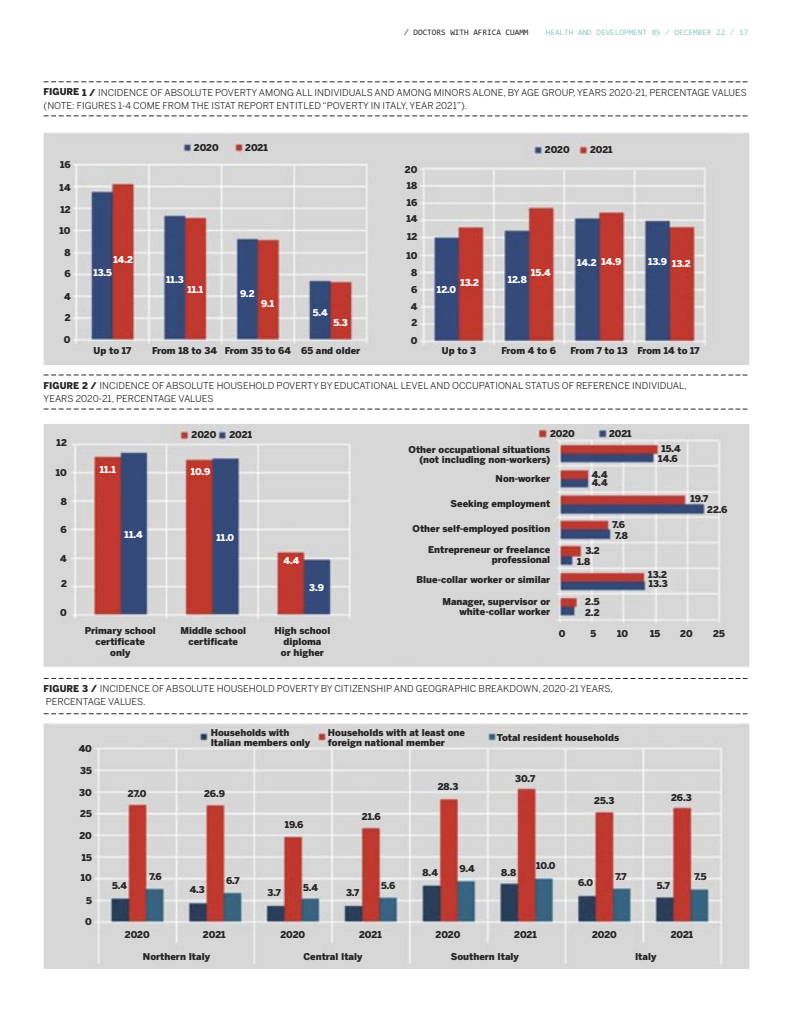
<style>
.page{position:relative;width:798px;height:1028px;background:#fff}
.page>*{position:absolute;margin:0;border:0;box-sizing:border-box;transform-origin:0 0}
.t1{font:900 9.38px/10px "Benton Sans";color:#272526;text-align:right}
.t2{font:9.38px "Benton Sans";color:#272526}
.t3{font:900 9.38px "Benton Sans";color:#fff}
.t4{font:8.38px "Consolas";color:#91cac0}
.t5{font:8.38px "Consolas";color:#272526}
.s1{font-weight:900}
</style>
<div class="page">
<svg style="left:44px;top:81px;width:703px;height:2px"></svg>
<svg style="left:44px;top:115px;width:703px;height:2px"></svg>
<img style="left:44px;top:132px;width:705px;height:233px">
<svg style="left:44px;top:375px;width:703px;height:1px"></svg>
<svg style="left:44px;top:409px;width:703px;height:1px"></svg>
<img style="left:44px;top:424px;width:705px;height:243px">
<svg style="left:44px;top:678px;width:703px;height:1px"></svg>
<svg style="left:44px;top:713px;width:703px;height:1px"></svg>
<img style="left:44px;top:723px;width:705px;height:246px">
<p class="t5" style="left:404px;top:28px;width:126px">⁄ DOCTORS WITH AFRICA CUAMM</p>
<p class="t4" style="left:545px;top:28px;width:204px">HEALTH AND DEVELOPMENT 85 ⁄ DECEMBER 22 ⁄ 17</p>
<p class="t2" style="left:44px;top:89px;width:704px"><span class="s1">FIGURE 1 /</span> INCIDENCE OF ABSOLUTE POVERTY AMONG ALL INDIVIDUALS AND AMONG MINORS ALONE, BY AGE GROUP, YEARS 2020-21, PERCENTAGE VALUES</p>
<p class="t2" style="left:44px;top:102px;width:425px">(NOTE: FIGURES 1-4 COME FROM THE ISTAT REPORT ENTITLED “POVERTY IN ITALY, YEAR 2021”).</p>
<p class="t1" style="left:194px;top:143px;width:26px">2020</p>
<p class="t1" style="left:245px;top:143px;width:24px">2021</p>
<p class="t1" style="left:544px;top:145px;width:26px">2020</p>
<p class="t1" style="left:590px;top:145px;width:24px">2021</p>
<p class="t1" style="left:60px;top:161px;width:12px">16</p>
<p class="t1" style="left:405px;top:165px;width:14px">20</p>
<p class="t1" style="left:60px;top:183px;width:12px">14</p>
<p class="t1" style="left:407px;top:182px;width:12px">18</p>
<p class="t1" style="left:60px;top:205px;width:12px">12</p>
<p class="t1" style="left:406px;top:198px;width:12px">16</p>
<p class="t1" style="left:406px;top:215px;width:12px">14</p>
<p class="t1" style="left:60px;top:226px;width:12px">10</p>
<p class="t1" style="left:407px;top:232px;width:12px">12</p>
<p class="t1" style="left:65px;top:248px;width:8px">8</p>
<p class="t3" style="left:113px;top:256px;width:21px">14.2</p>
<p class="t1" style="left:64px;top:269px;width:8px">6</p>
<p class="t3" style="left:93px;top:268px;width:20px">13.5</p>
<p class="t3" style="left:166px;top:276px;width:19px">11.3</p>
<p class="t1" style="left:64px;top:292px;width:8px">4</p>
<p class="t3" style="left:187px;top:286px;width:17px">11.1</p>
<p class="t3" style="left:240px;top:290px;width:16px">9.2</p>
<p class="t3" style="left:261px;top:300px;width:15px">9.1</p>
<p class="t1" style="left:65px;top:314px;width:7px">2</p>
<p class="t3" style="left:312px;top:309px;width:17px">5.4</p>
<p class="t3" style="left:333px;top:319px;width:16px">5.3</p>
<p class="t1" style="left:406px;top:251px;width:12px">10</p>
<p class="t1" style="left:411px;top:268px;width:8px">8</p>
<p class="t1" style="left:411px;top:286px;width:8px">6</p>
<p class="t1" style="left:410px;top:302px;width:8px">4</p>
<p class="t1" style="left:411px;top:319px;width:7px">2</p>
<p class="t3" style="left:460px;top:279px;width:20px">13.2</p>
<p class="t3" style="left:437px;top:286px;width:21px">12.0</p>
<p class="t3" style="left:531px;top:268px;width:21px">15.4</p>
<p class="t3" style="left:507px;top:276px;width:21px">12.8</p>
<p class="t3" style="left:577px;top:259px;width:21px">14.2</p>
<p class="t3" style="left:601px;top:258px;width:21px">14.9</p>
<p class="t3" style="left:647px;top:258px;width:21px">13.9</p>
<p class="t3" style="left:671px;top:260px;width:20px">13.2</p>
<p class="t1" style="left:64px;top:335px;width:8px">0</p>
<p class="t1" style="left:410px;top:336px;width:8px">0</p>
<p class="t1" style="left:94px;top:346px;width:39px">Up to 17</p>
<p class="t1" style="left:152px;top:346px;width:66px">From 18 to 34</p>
<p class="t1" style="left:225px;top:346px;width:68px">From 35 to 64</p>
<p class="t1" style="left:301px;top:346px;width:61px">65 and older</p>
<p class="t1" style="left:442px;top:346px;width:36px">Up to 3</p>
<p class="t1" style="left:501px;top:346px;width:56px">From 4 to 6</p>
<p class="t1" style="left:570px;top:346px;width:59px">From 7 to 13</p>
<p class="t1" style="left:637px;top:346px;width:63px">From 14 to 17</p>
<p class="t2" style="left:44px;top:382px;width:644px"><span class="s1">FIGURE 2 /</span> INCIDENCE OF ABSOLUTE HOUSEHOLD POVERTY BY EDUCATIONAL LEVEL AND OCCUPATIONAL STATUS OF REFERENCE INDIVIDUAL,</p>
<p class="t2" style="left:44px;top:395px;width:171px">YEARS 2020-21, PERCENTAGE VALUES</p>
<p class="t1" style="left:57px;top:438px;width:12px">12</p>
<p class="t1" style="left:56px;top:468px;width:12px">10</p>
<p class="t3" style="left:100px;top:466px;width:17px">11.1</p>
<p class="t1" style="left:191px;top:430px;width:26px">2020</p>
<p class="t1" style="left:229px;top:430px;width:24px">2021</p>
<p class="t1" style="left:550px;top:429px;width:26px">2020</p>
<p class="t1" style="left:608px;top:429px;width:24px">2021</p>
<p class="t3" style="left:191px;top:467px;width:21px">10.9</p>
<p class="t1" style="left:408px;top:445px;width:143px">Other occupational situations (not including non-workers)</p>
<p class="t1" style="left:495px;top:474px;width:56px">Non-worker</p>
<p class="t1" style="left:591px;top:471px;width:17px">4.4</p>
<p class="t1" style="left:591px;top:478px;width:17px">4.4</p>
<p class="t1" style="left:661px;top:444px;width:21px">15.4</p>
<p class="t1" style="left:658px;top:454px;width:21px">14.6</p>
<p class="t1" style="left:61px;top:497px;width:8px">8</p>
<p class="t1" style="left:450px;top:499px;width:101px">Seeking employment</p>
<p class="t1" style="left:690px;top:494px;width:19px">19.7</p>
<p class="t1" style="left:707px;top:505px;width:22px">22.6</p>
<p class="t1" style="left:61px;top:525px;width:8px">6</p>
<p class="t3" style="left:124px;top:530px;width:20px">11.4</p>
<p class="t3" style="left:216px;top:534px;width:19px">11.0</p>
<p class="t1" style="left:412px;top:524px;width:139px">Other self-employed position</p>
<p class="t1" style="left:612px;top:520px;width:14px">7.6</p>
<p class="t1" style="left:615px;top:532px;width:14px">7.8</p>
<p class="t1" style="left:60px;top:554px;width:8px">4</p>
<p class="t3" style="left:283px;top:557px;width:17px">4.4</p>
<p class="t1" style="left:428px;top:545px;width:123px">Entrepreneur or freelance professional</p>
<p class="t1" style="left:585px;top:546px;width:16px">3.2</p>
<p class="t1" style="left:577px;top:557px;width:15px">1.8</p>
<p class="t1" style="left:61px;top:579px;width:7px">2</p>
<p class="t3" style="left:309px;top:584px;width:16px">3.9</p>
<p class="t1" style="left:416px;top:575px;width:135px">Blue-collar worker or similar</p>
<p class="t1" style="left:648px;top:570px;width:20px">13.2</p>
<p class="t1" style="left:648px;top:579px;width:20px">13.3</p>
<p class="t1" style="left:60px;top:608px;width:8px">0</p>
<p class="t1" style="left:442px;top:597px;width:109px">Manager, supervisor or white-collar worker</p>
<p class="t1" style="left:585px;top:597px;width:16px">2.5</p>
<p class="t1" style="left:585px;top:608px;width:16px">2.2</p>
<p class="t1" style="left:85px;top:625px;width:72px;line-height:11.2px;text-align:center">Primary school certificate</p>
<p class="t1" style="left:110px;top:648px;width:22px">only</p>
<p class="t1" style="left:180px;top:626px;width:67px">Middle school</p>
<p class="t1" style="left:188px;top:637px;width:51px">certificate</p>
<p class="t1" style="left:274px;top:625px;width:57px;line-height:11.2px;text-align:center">High school diploma</p>
<p class="t1" style="left:281px;top:648px;width:44px">or higher</p>
<p class="t1" style="left:558px;top:630px;width:8px">0</p>
<p class="t1" style="left:590px;top:630px;width:7px">5</p>
<p class="t1" style="left:617px;top:630px;width:12px">10</p>
<p class="t1" style="left:649px;top:630px;width:12px">15</p>
<p class="t1" style="left:680px;top:630px;width:14px">20</p>
<p class="t1" style="left:713px;top:630px;width:13px">25</p>
<p class="t2" style="left:44px;top:685px;width:570px"><span class="s1">FIGURE 3 /</span> INCIDENCE OF ABSOLUTE HOUSEHOLD POVERTY BY CITIZENSHIP AND GEOGRAPHIC BREAKDOWN, 2020-21 YEARS,</p>
<p class="t2" style="left:46px;top:698px;width:101px">PERCENTAGE VALUES.</p>
<p class="t1" style="left:79px;top:744px;width:15px">40</p>
<p class="t1" style="left:80px;top:766px;width:13px">35</p>
<p class="t1" style="left:79px;top:788px;width:14px">30</p>
<p class="t1" style="left:80px;top:809px;width:13px">25</p>
<p class="t1" style="left:79px;top:831px;width:14px">20</p>
<p class="t1" style="left:82px;top:853px;width:12px">15</p>
<p class="t1" style="left:81px;top:873px;width:12px">10</p>
<p class="t1" style="left:86px;top:896px;width:7px">5</p>
<p class="t1" style="left:85px;top:917px;width:8px">0</p>
<p class="t1" style="left:210px;top:728px;width:80px">Households with</p>
<p class="t1" style="left:210px;top:738px;width:101px">Italian members only</p>
<p class="t1" style="left:328px;top:728px;width:138px;text-align:left">Households with at least one foreign national member</p>
<p class="t1" style="left:496px;top:733px;width:124px">Total resident households</p>
<p class="t1" style="left:128px;top:789px;width:20px">27.0</p>
<p class="t1" style="left:204px;top:789px;width:22px">26.9</p>
<p class="t1" style="left:437px;top:782px;width:22px">28.3</p>
<p class="t1" style="left:515px;top:774px;width:21px">30.7</p>
<p class="t1" style="left:594px;top:796px;width:22px">25.3</p>
<p class="t1" style="left:671px;top:793px;width:22px">26.3</p>
<p class="t1" style="left:284px;top:820px;width:20px">19.6</p>
<p class="t1" style="left:362px;top:812px;width:20px">21.6</p>
<p class="t1" style="left:112px;top:881px;width:17px">5.4</p>
<p class="t1" style="left:149px;top:872px;width:14px">7.6</p>
<p class="t1" style="left:189px;top:885px;width:17px">4.3</p>
<p class="t1" style="left:226px;top:876px;width:15px">6.7</p>
<p class="t1" style="left:267px;top:888px;width:15px">3.7</p>
<p class="t1" style="left:303px;top:883px;width:17px">5.4</p>
<p class="t1" style="left:346px;top:888px;width:15px">3.7</p>
<p class="t1" style="left:381px;top:881px;width:16px">5.6</p>
<p class="t1" style="left:422px;top:868px;width:17px">8.4</p>
<p class="t1" style="left:459px;top:864px;width:17px">9.4</p>
<p class="t1" style="left:501px;top:868px;width:16px">8.8</p>
<p class="t1" style="left:536px;top:861px;width:21px">10.0</p>
<p class="t1" style="left:577px;top:878px;width:17px">6.0</p>
<p class="t1" style="left:615px;top:872px;width:13px">7.7</p>
<p class="t1" style="left:656px;top:881px;width:15px">5.7</p>
<p class="t1" style="left:694px;top:872px;width:14px">7.5</p>
<p class="t1" style="left:125px;top:930px;width:26px">2020</p>
<p class="t1" style="left:203px;top:930px;width:24px">2021</p>
<p class="t1" style="left:280px;top:930px;width:26px">2020</p>
<p class="t1" style="left:359px;top:930px;width:24px">2021</p>
<p class="t1" style="left:435px;top:930px;width:26px">2020</p>
<p class="t1" style="left:514px;top:930px;width:24px">2021</p>
<p class="t1" style="left:591px;top:930px;width:26px">2020</p>
<p class="t1" style="left:670px;top:930px;width:24px">2021</p>
<p class="t1" style="left:143px;top:952px;width:69px">Northern Italy</p>
<p class="t1" style="left:303px;top:952px;width:61px">Central Italy</p>
<p class="t1" style="left:450px;top:952px;width:70px">Southern Italy</p>
<p class="t1" style="left:634px;top:952px;width:23px">Italy</p>
</div>
